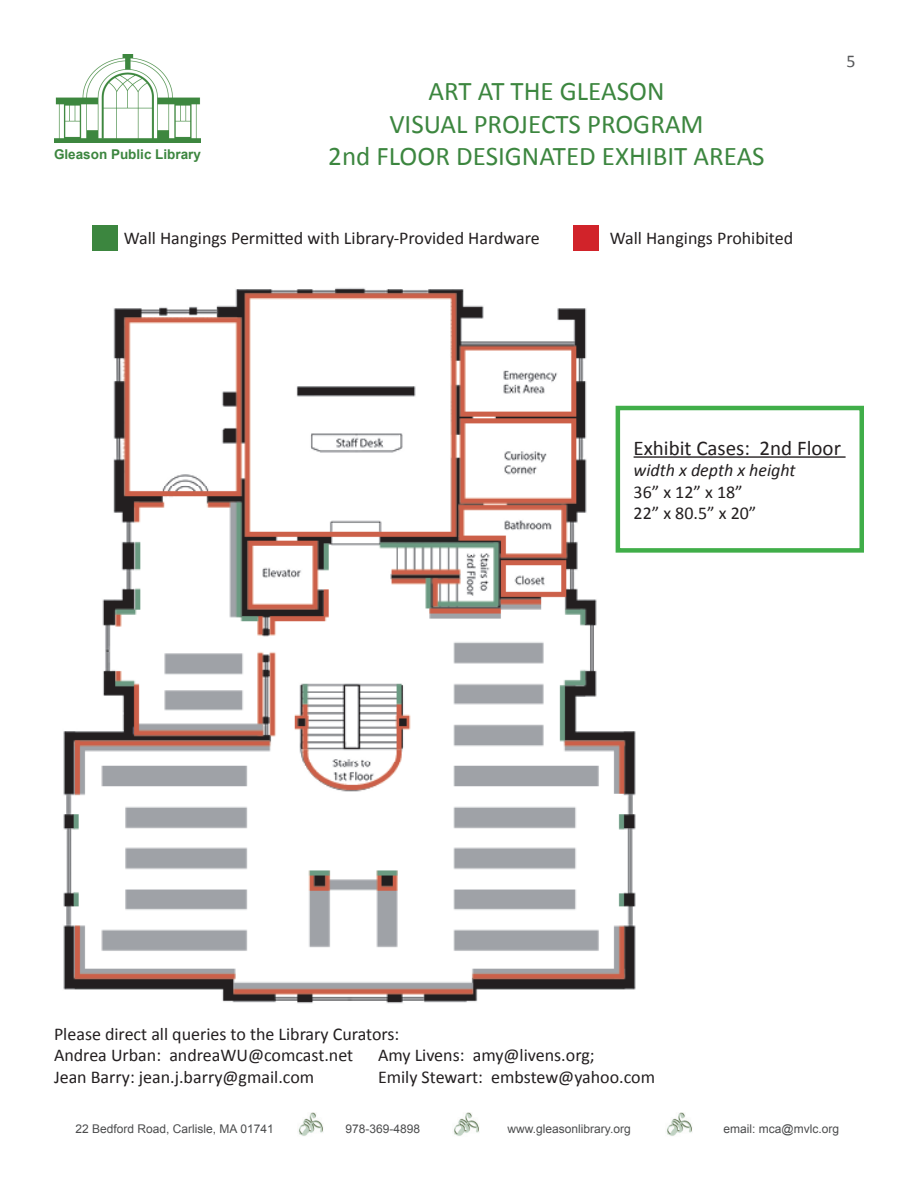
<style>
.page{position:relative;width:918px;height:1188px;background:#fff}
.page>*{position:absolute;margin:0;border:0;box-sizing:border-box;transform-origin:0 0}
.t1{font:27px/32.4px "Calibri";color:#3c863f;text-align:center}
.t2{font:21px "Calibri";color:#231f20}
.t3{font:18px/21.6px "Calibri";color:#231f20}
.t4{font:italic 18px "Calibri";color:#231f20}
.t5{font:18px "Calibri";color:#57585a}
.t6{font:700 13.5px "Arial";color:#3c863f}
.t7{font:12px "Arial";color:#4b4c4d}
</style>
<div class="page">
<img style="left:63px;top:288px;width:580px;height:716px">
<img style="left:298px;top:1113px;width:25px;height:23px">
<img style="left:454px;top:1113px;width:25px;height:23px">
<img style="left:667px;top:1113px;width:25px;height:23px">
<img style="left:54px;top:54px;width:147px;height:89px">
<div style="left:92px;top:225px;width:26px;height:26px;background:#3c863f"></div>
<div style="left:573px;top:225px;width:26px;height:26px;background:#d1232a"></div>
<hr style="left:634px;top:456px;width:212px;height:2px;background:#231f20">
<div style="left:616px;top:406px;width:248px;height:147px;border:4px solid #40ae49"></div>
<p class="t6" style="left:54px;top:145px;width:149px">Gleason Public Library</p>
<h1 class="t1" style="left:328px;top:75px;width:438px">ART AT THE GLEASON<br>VISUAL PROJECTS PROGRAM<br>2nd FLOOR DESIGNATED EXHIBIT AREAS</h1>
<p class="t3" style="left:124px;top:228px;width:418px">Wall Hangings Permitted with Library-Provided Hardware</p>
<p class="t3" style="left:610px;top:228px;width:185px">Wall Hangings Prohibited</p>
<p class="t5" style="left:846px;top:50px;width:11px">5</p>
<p class="t2" style="left:634px;top:434px;width:209px">Exhibit Cases: 2nd Floor</p>
<p class="t4" style="left:634px;top:458px;width:164px">width x depth x height</p>
<p class="t3" style="left:634px;top:481px;width:124px">36” x 12” x 18”<br>22” x 80.5” x 20”</p>
<p class="t3" style="left:54px;top:1023px;width:347px">Please direct all queries to the Library Curators:<br>Andrea Urban: andreaWU@comcast.net</p>
<p class="t3" style="left:378px;top:1045px;width:218px">Amy Livens: amy@livens.org;</p>
<p class="t3" style="left:54px;top:1066px;width:262px">Jean Barry: jean.j.barry@gmail.com</p>
<p class="t3" style="left:378px;top:1066px;width:279px">Emily Stewart: embstew@yahoo.com</p>
<p class="t7" style="left:76px;top:1121px;width:200px">22 Bedford Road, Carlisle, MA 01741</p>
<p class="t7" style="left:346px;top:1121px;width:76px">978-369-4898</p>
<p class="t7" style="left:508px;top:1121px;width:125px">www.gleasonlibrary.org</p>
<p class="t7" style="left:724px;top:1121px;width:117px">email: mca@mvlc.org</p>
</div>
